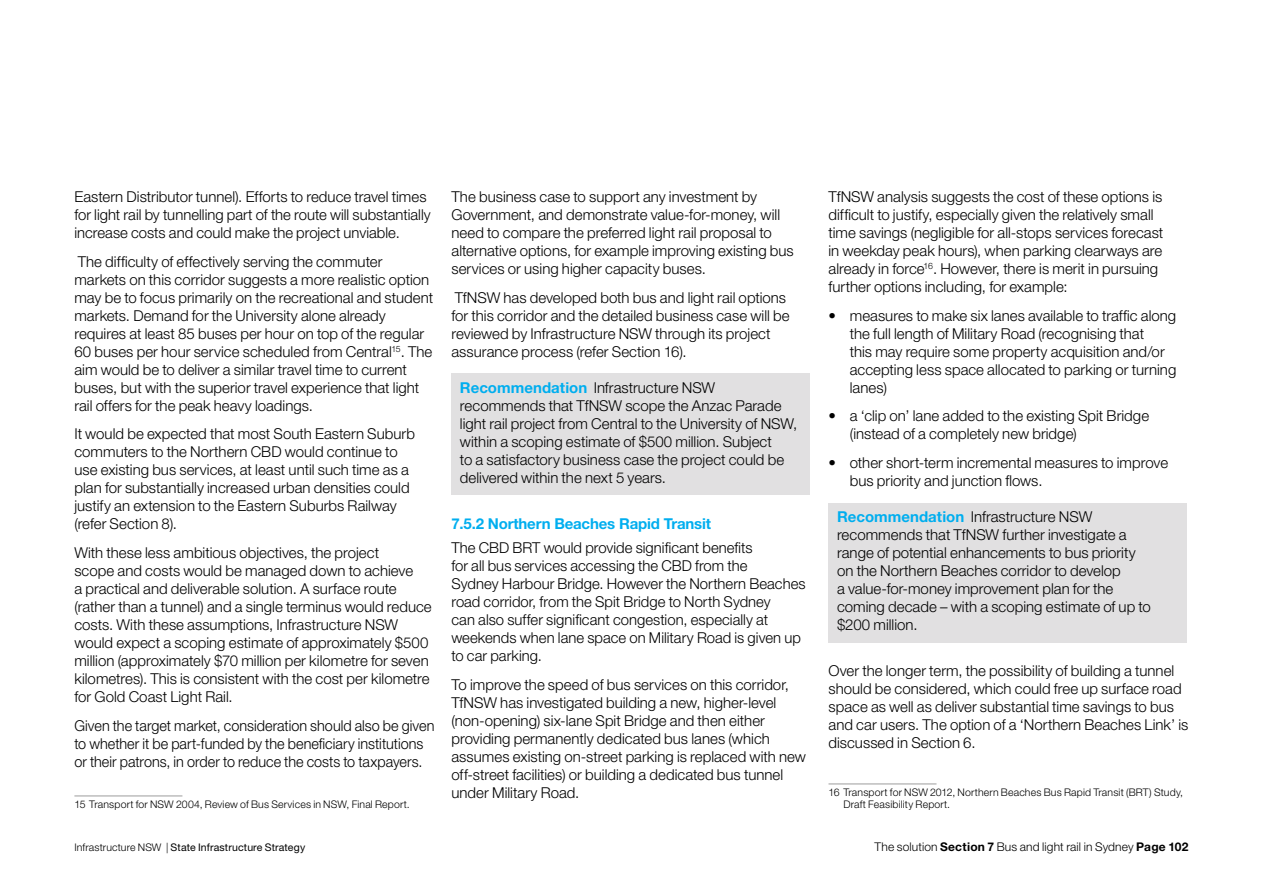
<style>
.page{position:relative;width:1263px;height:893px;background:#fff}
.page>*{position:absolute;margin:0;border:0;box-sizing:border-box;transform-origin:0 0}
.t1{font:300 15px/18px "Helvetica Neue LT Std";color:#000}
.t2{font:300 15px/18px "Helvetica Neue LT Std";color:#000;scale:.96 1}
.t3{font:700 15px "Helvetica Neue LT Std";letter-spacing:-.01em;color:#00aeef}
.t4{font:300 12px "Helvetica Neue LT Std";letter-spacing:.01em;color:#000}
.t5{font:300 10.5px/12px "Helvetica Neue LT Std";letter-spacing:.015em;color:#000}
.t6{font:10.5px "Helvetica Neue LT Std";letter-spacing:.015em;color:#000}
.s1{font-weight:700;color:#00aeef}
.s2{font-weight:300}
.s3{font-weight:700}
</style>
<div class="page">
<hr style="left:74px;top:795px;width:108px;height:1px;background:#9c9c9d">
<div style="left:451px;top:373px;width:359px;height:122px;background:#e1e0e1"></div>
<div style="left:828px;top:503px;width:359px;height:140px;background:#e1e0e1"></div>
<hr style="left:828px;top:783px;width:108px;height:1px;background:#9c9c9d">
<p class="t1" style="left:74px;top:187px;width:358px">Eastern Distributor tunnel). Efforts to reduce travel times for light rail by tunnelling part of the route will substantially increase costs and could make the project unviable.</p>
<p class="t1" style="left:74px;top:252px;width:360px">The difficulty of effectively serving the commuter markets on this corridor suggests a more realistic option may be to focus primarily on the recreational and student markets. Demand for the University alone already requires at least 85 buses per hour on top of the regular 60 buses per hour service scheduled from Central<sup>15</sup>. The aim would be to deliver a similar travel time to current buses, but with the superior travel experience that light rail offers for the peak heavy loadings.</p>
<p class="t1" style="left:74px;top:425px;width:342px">It would be expected that most South Eastern Suburb commuters to the Northern CBD would continue to use existing bus services, at least until such time as a plan for substantially increased urban densities could justify an extension to the Eastern Suburbs Railway (refer Section 8).</p>
<p class="t1" style="left:74px;top:543px;width:359px">With these less ambitious objectives, the project<br>scope and costs would be managed down to achieve<br>a practical and deliverable solution. A surface route (rather than a tunnel) and a single terminus would reduce costs. With these assumptions, Infrastructure NSW would expect a scoping estimate of approximately $500 million (approximately $70 million per kilometre for seven kilometres). This is consistent with the cost per kilometre for Gold Coast Light Rail.</p>
<p class="t2" style="left:74px;top:716px;width:376px">Given the target market, consideration should also be given to whether it be part-funded by the beneficiary institutions or their patrons, in order to reduce the costs to taxpayers.</p>
<p class="t5" style="left:74px;top:798px;width:337px">15 Transport for NSW 2004, Review of Bus Services in NSW, Final Report.</p>
<p class="t1" style="left:451px;top:187px;width:344px">The business case to support any investment by Government, and demonstrate value-for-money, will need to compare the preferred light rail proposal to alternative options, for example improving existing bus services or using higher capacity buses.</p>
<p class="t1" style="left:451px;top:288px;width:340px">TfNSW has developed both bus and light rail options for this corridor and the detailed business case will be reviewed by Infrastructure NSW through its project assurance process (refer Section 16).</p>
<p class="t1" style="left:460px;top:378px;width:339px"><span class="s1">Recommendation</span> Infrastructure NSW recommends that TfNSW scope the Anzac Parade light rail project from Central to the University of NSW, within a scoping estimate of $500 million. Subject<br>to a satisfactory business case the project could be delivered within the next 5 years.</p>
<p class="t3" style="left:451px;top:514px;width:261px">7.5.2 Northern Beaches Rapid Transit</p>
<p class="t1" style="left:451px;top:538px;width:356px">The CBD BRT would provide significant benefits<br>for all bus services accessing the CBD from the<br>Sydney Harbour Bridge. However the Northern Beaches road corridor, from the Spit Bridge to North Sydney<br>can also suffer significant congestion, especially at weekends when lane space on Military Road is given up to car parking.</p>
<p class="t1" style="left:451px;top:675px;width:356px">To improve the speed of bus services on this corridor, TfNSW has investigated building a new, higher-level (non-opening) six-lane Spit Bridge and then either providing permanently dedicated bus lanes (which assumes existing on-street parking is replaced with new off-street facilities) or building a dedicated bus tunnel under Military Road.</p>
<p class="t1" style="left:828px;top:187px;width:336px">TfNSW analysis suggests the cost of these options is difficult to justify, especially given the relatively small time savings (negligible for all-stops services forecast in weekday peak hours), when parking clearways are already in force<sup>16</sup>. However, there is merit in pursuing further options including, for example:</p>
<p class="t1" style="left:850px;top:306px;width:328px;text-indent:-21px">• measures to make six lanes available to traffic along the full length of Military Road (recognising that<br>this may require some property acquisition and/or accepting less space allocated to parking or turning lanes)</p>
<p class="t1" style="left:850px;top:407px;width:301px;text-indent:-21px">• a ‘clip on’ lane added to the existing Spit Bridge (instead of a completely new bridge)</p>
<p class="t1" style="left:850px;top:453px;width:320px;text-indent:-21px">• other short-term incremental measures to improve bus priority and junction flows.</p>
<p class="t1" style="left:837px;top:507px;width:315px"><span class="s1">Recommendation</span> Infrastructure NSW recommends that TfNSW further investigate a range of potential enhancements to bus priority on the Northern Beaches corridor to develop<br>a value‑for‑money improvement plan for the coming decade – with a scoping estimate of up to $200 million.</p>
<p class="t1" style="left:828px;top:661px;width:361px">Over the longer term, the possibility of building a tunnel should be considered, which could free up surface road space as well as deliver substantial time savings to bus and car users. The option of a ‘Northern Beaches Link’ is discussed in Section 6.</p>
<p class="t5" style="left:843px;top:786px;width:341px;text-indent:-15px">16 Transport for NSW 2012, Northern Beaches Bus Rapid Transit (BRT) Study,<br>Draft Feasibility Report.</p>
<p class="t6" style="left:74px;top:841px;width:232px"><span class="s2">Infrastructure NSW |</span> State Infrastructure Strategy</p>
<p class="t4" style="left:874px;top:839px;width:315px">The solution <span class="s3">Section 7</span> Bus and light rail in Sydney <span class="s3">Page 102</span></p>
</div>
